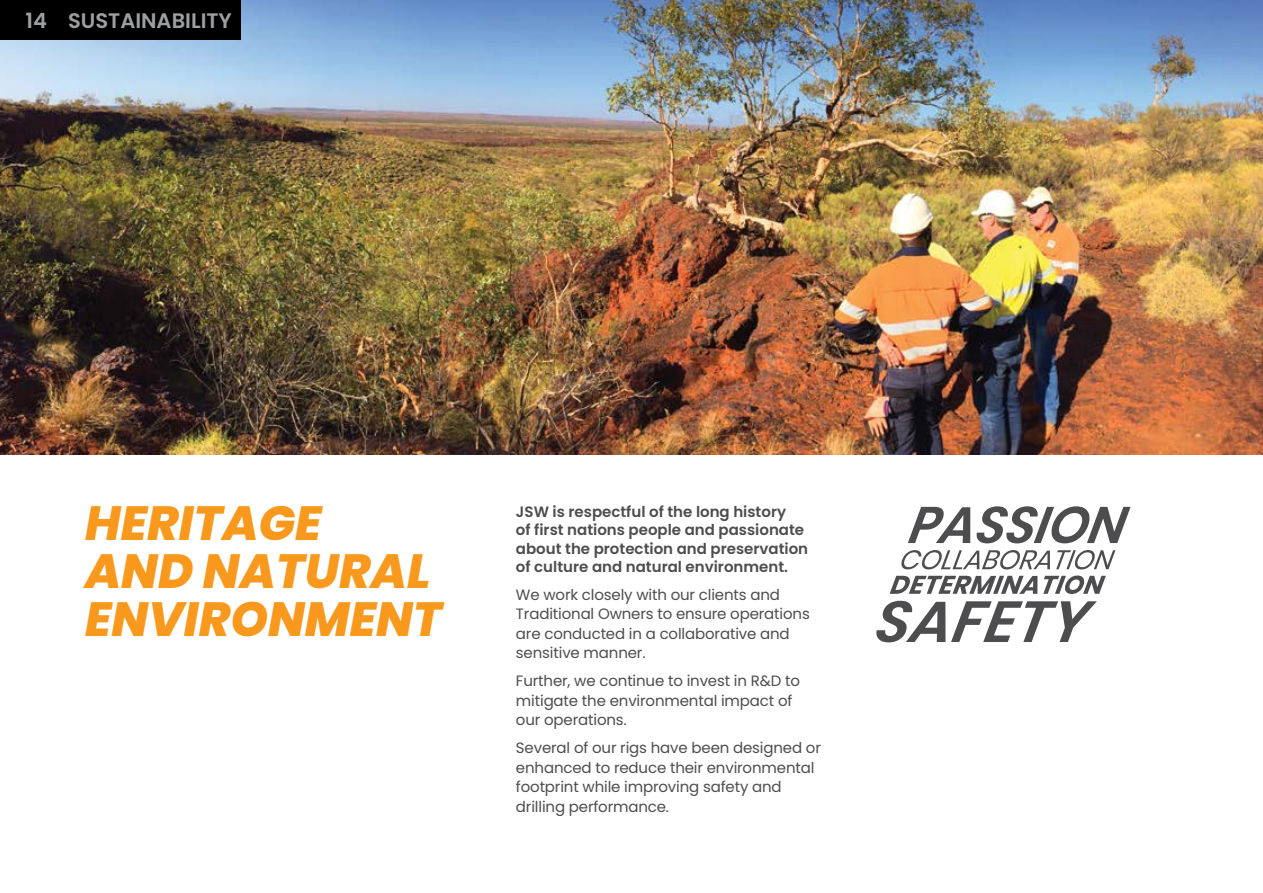
<style>
.page{position:relative;width:1263px;height:893px;background:#fff}
.page>*{position:absolute;margin:0;border:0;box-sizing:border-box;transform-origin:0 0}
.t1{font:italic 800 48px/48px "Poppins";color:#f8991d}
.t2{font:600 21px "Poppins";color:#9d9fa2}
.t3{font:15px/19.5px "Poppins";letter-spacing:-.01em;color:#4d4d4f}
.t4{font:600 15px/18px "Poppins";color:#4d4d4f}
</style>
<div class="page">
<img style="left:0;top:0;width:1263px;height:455px">
<div style="left:0;top:0;width:240px;height:39px;background:#000"></div>
<svg style="left:876px;top:601px;width:221px;height:41px"></svg>
<svg style="left:890px;top:575px;width:216px;height:19px"></svg>
<svg style="left:901px;top:550px;width:214px;height:19px"></svg>
<svg style="left:908px;top:506px;width:222px;height:37px"></svg>
<h2 class="t2" style="left:26px;top:8px;width:208px">14 SUSTAINABILITY</h2>
<h1 class="t1" style="left:85px;top:500px;width:358px">HERITAGE<br>AND NATURAL<br>ENVIRONMENT</h1>
<p class="t4" style="left:516px;top:503px;width:294px">JSW is respectful of the long history<br>of first nations people and passionate about the protection and preservation of culture and natural environment.</p>
<p class="t3" style="left:516px;top:585px;width:295px">We work closely with our clients and Traditional Owners to ensure operations are conducted in a collaborative and sensitive manner.</p>
<p class="t3" style="left:516px;top:671px;width:285px">Further, we continue to invest in R&amp;D to mitigate the environmental impact of our operations.</p>
<p class="t3" style="left:516px;top:738px;width:306px">Several of our rigs have been designed or enhanced to reduce their environmental footprint while improving safety and drilling performance.</p>
</div>
